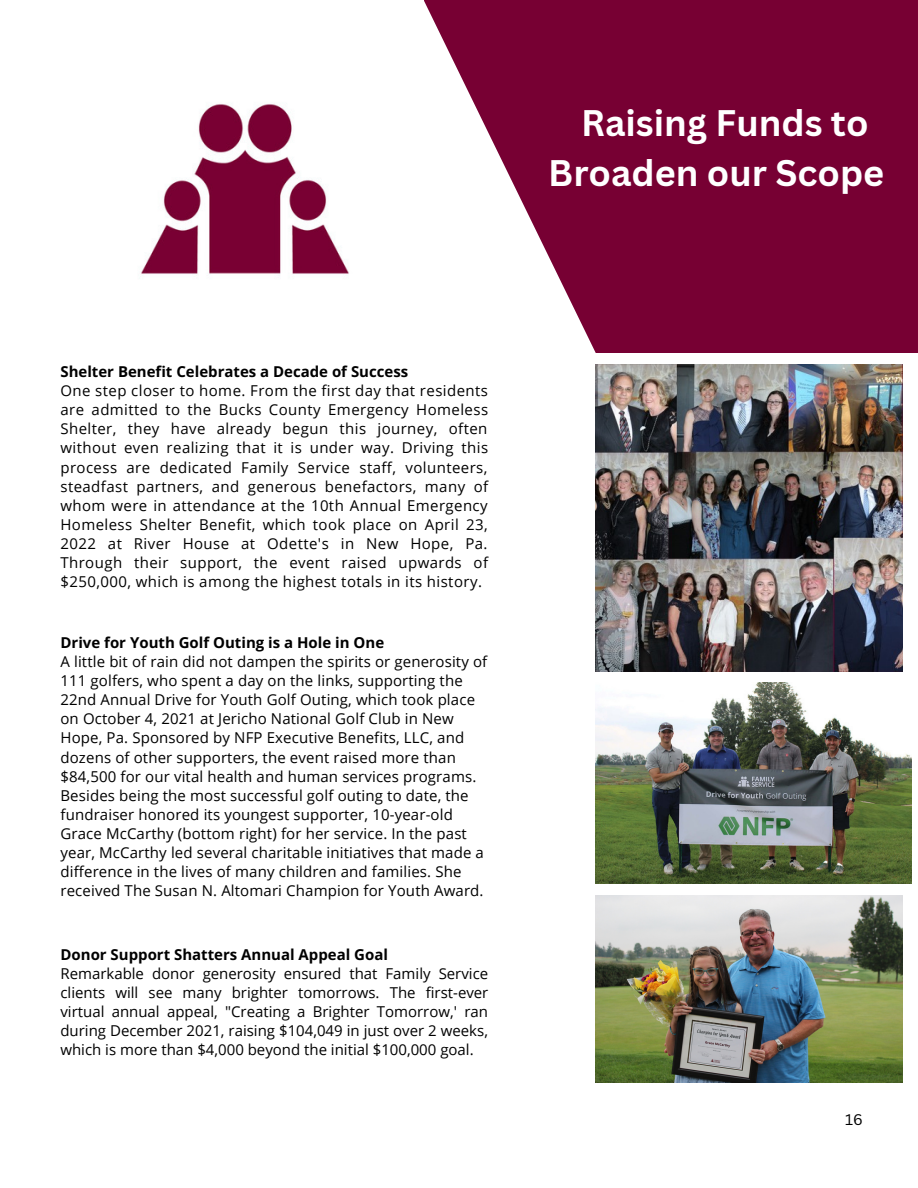
<style>
.page{position:relative;width:918px;height:1188px;background:#fff}
.page>*{position:absolute;margin:0;border:0;box-sizing:border-box;transform-origin:0 0}
.t1{font:700 36px/49.5px "Canva Sans";color:#fff;text-align:center}
.t2{font:15px/19.2px "Open Sans";letter-spacing:.01em;color:#000;text-align:justify}
.t3{font:700 15px "Open Sans";color:#000}
.t4{font:15px "Canva Sans";color:#000}
</style>
<div class="page">
<svg style="left:424px;top:0;width:494px;height:352px;fill:#703"></svg>
<img style="left:141px;top:104px;width:208px;height:172px">
<img style="left:595px;top:364px;width:307px;height:307px">
<img style="left:595px;top:683px;width:316px;height:201px">
<img style="left:595px;top:895px;width:307px;height:188px">
<h1 class="t1" style="left:548px;top:97px;width:338px">Raising Funds to<br>Broaden our Scope</h1>
<p class="t3" style="left:60px;top:361px;width:349px">Shelter Benefit Celebrates a Decade of Success</p>
<p class="t2" style="left:60px;top:381px;width:429px">One step closer to home. From the first day that residents are admitted to the Bucks County Emergency Homeless Shelter, they have already begun this journey, often without even realizing that it is under way. Driving this process are dedicated Family Service staff, volunteers, steadfast partners, and generous benefactors, many of whom were in attendance at the 10th Annual Emergency Homeless Shelter Benefit, which took place on April 23, 2022 at River House at Odette's in New Hope, Pa.<br>Through their support, the event raised upwards of $250,000, which is among the highest totals in its history.</p>
<p class="t3" style="left:60px;top:632px;width:325px">Drive for Youth Golf Outing is a Hole in One</p>
<p class="t2" style="left:60px;top:652px;width:428px;text-align:left">A little bit of rain did not dampen the spirits or generosity of 111 golfers, who spent a day on the links, supporting the 22nd Annual Drive for Youth Golf Outing, which took place on October 4, 2021 at Jericho National Golf Club in New Hope, Pa. Sponsored by NFP Executive Benefits, LLC, and dozens of other supporters, the event raised more than $84,500 for our vital health and human services programs.<br>Besides being the most successful golf outing to date, the fundraiser honored its youngest supporter, 10-year-old Grace McCarthy (bottom right) for her service. In the past year, McCarthy led several charitable initiatives that made a difference in the lives of many children and families. She received The Susan N. Altomari Champion for Youth Award.</p>
<p class="t3" style="left:60px;top:944px;width:329px">Donor Support Shatters Annual Appeal Goal</p>
<p class="t2" style="left:60px;top:964px;width:429px">Remarkable donor generosity ensured that Family Service clients will see many brighter tomorrows. The first-ever virtual annual appeal, "Creating a Brighter Tomorrow,' ran during December 2021, raising $104,049 in just over 2 weeks, which is more than $4,000 beyond the initial $100,000 goal.</p>
<p class="t4" style="left:845px;top:1109px;width:19px">16</p>
</div>
